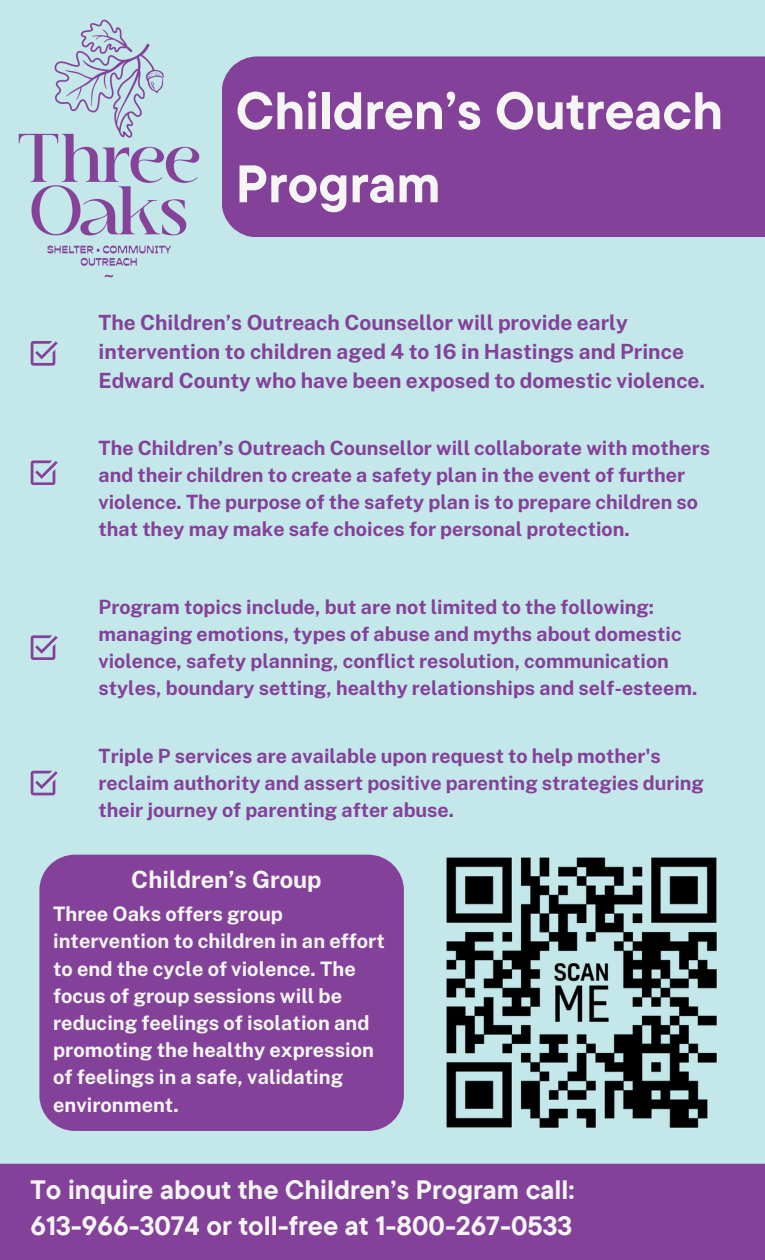
<style>
.page{position:relative;width:765px;height:1260px;background:#c4e7e9}
.page>*{position:absolute;margin:0;border:0;box-sizing:border-box;transform-origin:0 0}
.t1{font:700 52.62px/73.1px "TT Commons Pro";color:#f5f6f3}
.t2{font:700 26.5px/36.5px "TT Commons Pro";color:#f5f6f3}
.t3{font:700 23.75px "Public Sans";color:#f5f6f3}
.t4{font:700 21px/29px "Public Sans";color:#844199}
.t5{font:700 20px/27.2px "Public Sans";color:#f5f6f3}
.t6{font:700 19.75px/27.2px "Public Sans";color:#844199}
</style>
<div class="page">
<div style="left:39px;top:855px;width:365px;height:276px;background:#844199;border-radius:36px"></div>
<svg style="left:31px;top:341px;width:27px;height:24px"></svg>
<svg style="left:31px;top:635px;width:27px;height:25px"></svg>
<svg style="left:31px;top:460px;width:27px;height:25px"></svg>
<svg style="left:31px;top:771px;width:27px;height:24px"></svg>
<img style="left:446px;top:857px;width:271px;height:271px">
<div style="left:0;top:1164px;width:765px;height:96px;background:#844199"></div>
<img style="left:18px;top:19px;width:182px;height:259px">
<div style="left:222px;top:56px;width:543px;height:181px;background:#844199"></div>
<p class="t1" style="left:236px;top:73px;width:489px">Children’s Outreach<br>Program</p>
<p class="t4" style="left:99px;top:308px;width:608px">The Children’s Outreach Counsellor will provide early intervention to children aged 4 to 16 in Hastings and Prince<br>Edward County who have been exposed to domestic violence.</p>
<p class="t6" style="left:99px;top:434px;width:613px">The Children’s Outreach Counsellor will collaborate with mothers and their children to create a safety plan in the event of further violence. The purpose of the safety plan is to prepare children so that they may make safe choices for personal protection.</p>
<p class="t6" style="left:99px;top:593px;width:600px">Program topics include, but are not limited to the following: managing emotions, types of abuse and myths about domestic violence, safety planning, conflict resolution, communication styles, boundary setting, healthy relationships and self-esteem.</p>
<p class="t6" style="left:99px;top:742px;width:607px">Triple P services are available upon request to help mother's reclaim authority and assert positive parenting strategies during their journey of parenting after abuse.</p>
<h1 class="t3" style="left:131px;top:866px;width:192px">Children’s Group</h1>
<p class="t5" style="left:53px;top:900px;width:333px">Three Oaks offers group intervention to children in an effort to end the cycle of violence. The focus of group sessions will be reducing feelings of isolation and promoting the healthy expression of feelings in a safe, validating environment.</p>
<p class="t2" style="left:30px;top:1171px;width:546px">To inquire about the Children’s Program call:<br>613-966-3074 or toll-free at 1-800-267-0533</p>
</div>
